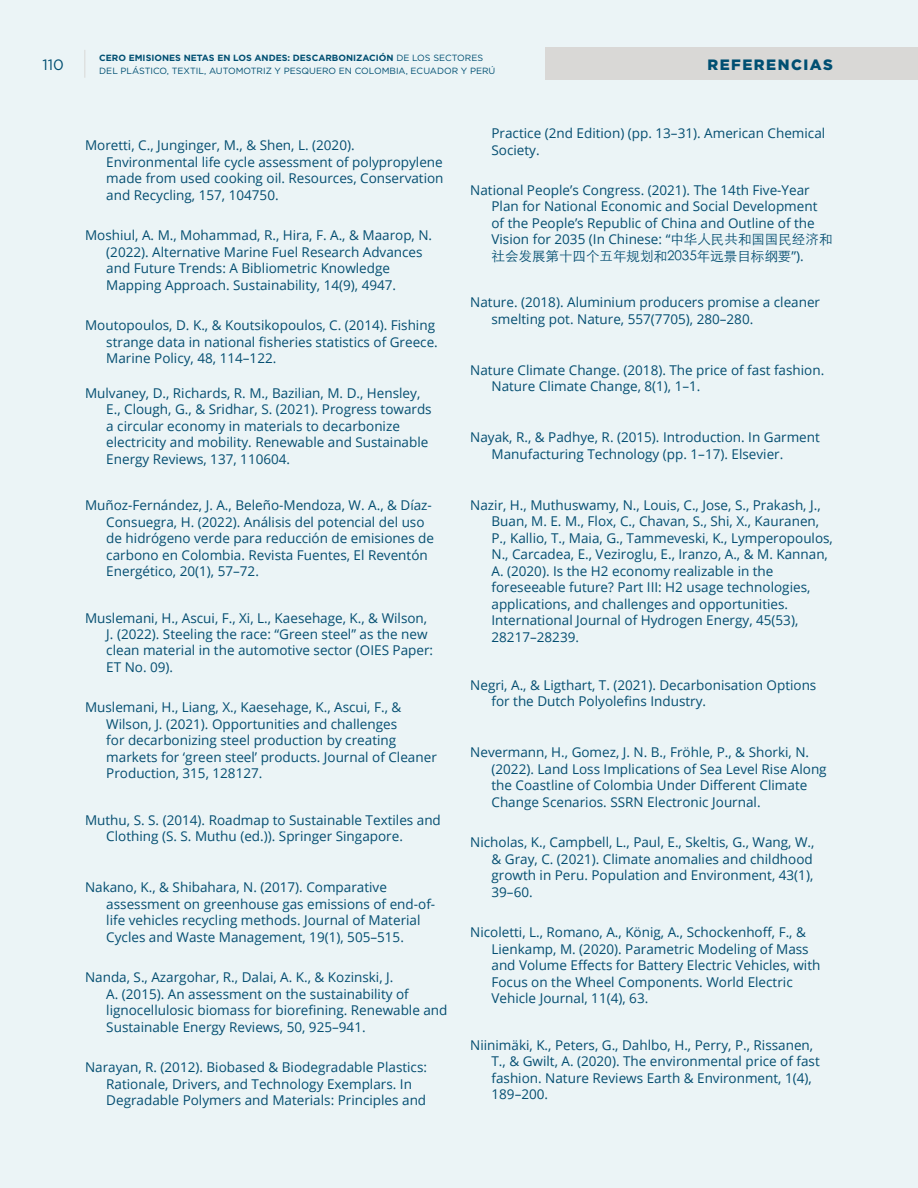
<style>
.page{position:relative;width:918px;height:1188px;background:#ebf4f6}
.page>*{position:absolute;margin:0;border:0;box-sizing:border-box;transform-origin:0 0}
.t1{font:900 15px "Gotham";letter-spacing:.1em;color:#004f72}
.t2{font:15px "Gotham";color:#004f72}
.t3{font:13.5px/16.5px "Open Sans";color:#044e71}
.t4{font:300 13.5px "ST Heiti TC";color:#044e71}
.t5{font:9px/13.5px "Gotham";color:#004f72}
.s1{font-weight:700}
.s2{font-family:"ST Heiti TC";font-weight:300}
.s3{font-family:"Open Sans";font-weight:400}
</style>
<div class="page">
<div style="left:545px;top:48px;width:373px;height:32px;background:#d9d8d6"></div>
<svg style="left:85px;top:50px;width:1px;height:27px"></svg>
<p class="t5" style="left:99px;top:51px;width:398px"><span class="s1">CERO EMISIONES NETAS EN LOS ANDES: DESCARBONIZACIÓN</span> DE LOS SECTORES<br>DEL PLÁSTICO, TEXTIL, AUTOMOTRIZ Y PESQUERO EN COLOMBIA, ECUADOR Y PERÚ</p>
<p class="t2" style="left:42px;top:55px;width:23px">110</p>
<p class="t1" style="left:707px;top:54px;width:127px">REFERENCIAS</p>
<p class="t3" style="left:106px;top:137px;width:339px;text-indent:-21px">Moretti, C., Junginger, M., &amp; Shen, L. (2020).<br>Environmental life cycle assessment of polypropylene made from used cooking oil. Resources, Conservation and Recycling, 157, 104750.</p>
<p class="t3" style="left:106px;top:227px;width:327px;text-indent:-21px">Moshiul, A. M., Mohammad, R., Hira, F. A., &amp; Maarop, N. (2022). Alternative Marine Fuel Research Advances and Future Trends: A Bibliometric Knowledge Mapping Approach. Sustainability, 14(9), 4947.</p>
<p class="t3" style="left:106px;top:317px;width:333px;text-indent:-21px">Moutopoulos, D. K., &amp; Koutsikopoulos, C. (2014). Fishing strange data in national fisheries statistics of Greece.<br>Marine Policy, 48, 114–122.</p>
<p class="t3" style="left:106px;top:384px;width:327px;text-indent:-21px">Mulvaney, D., Richards, R. M., Bazilian, M. D., Hensley, E., Clough, G., &amp; Sridhar, S. (2021). Progress towards a circular economy in materials to decarbonize electricity and mobility. Renewable and Sustainable Energy Reviews, 137, 110604.</p>
<p class="t3" style="left:106px;top:497px;width:329px;text-indent:-21px">Muñoz-Fernández, J. A., Beleño-Mendoza, W. A., &amp; Díaz-Consuegra, H. (2022). Análisis del potencial del uso de hidrógeno verde para reducción de emisiones de carbono en Colombia. Revista Fuentes, El Reventón Energético, 20(1), 57–72.</p>
<p class="t3" style="left:106px;top:609px;width:328px;text-indent:-21px">Muslemani, H., Ascui, F., Xi, L., Kaesehage, K., &amp; Wilson, J. (2022). Steeling the race: “Green steel” as the new clean material in the automotive sector (OIES Paper:<br>ET No. 09).</p>
<p class="t3" style="left:106px;top:699px;width:332px;text-indent:-21px">Muslemani, H., Liang, X., Kaesehage, K., Ascui, F., &amp; Wilson, J. (2021). Opportunities and challenges<br>for decarbonizing steel production by creating markets for ‘green steel’ products. Journal of Cleaner Production, 315, 128127.</p>
<p class="t3" style="left:106px;top:811px;width:336px;text-indent:-21px">Muthu, S. S. (2014). Roadmap to Sustainable Textiles and<br>Clothing (S. S. Muthu (ed.)). Springer Singapore.</p>
<p class="t3" style="left:106px;top:879px;width:330px;text-indent:-21px">Nakano, K., &amp; Shibahara, N. (2017). Comparative assessment on greenhouse gas emissions of end-of&shy;life vehicles recycling methods. Journal of Material Cycles and Waste Management, 19(1), 505–515.</p>
<p class="t3" style="left:106px;top:969px;width:343px;text-indent:-21px">Nanda, S., Azargohar, R., Dalai, A. K., &amp; Kozinski, J.<br>A. (2015). An assessment on the sustainability of lignocellulosic biomass for biorefining. Renewable and Sustainable Energy Reviews, 50, 925–941.</p>
<p class="t3" style="left:106px;top:1059px;width:322px;text-indent:-21px">Narayan, R. (2012). Biobased &amp; Biodegradable Plastics:<br>Rationale, Drivers, and Technology Exemplars. In<br>Degradable Polymers and Materials: Principles and</p>
<p class="t3" style="left:492px;top:125px;width:335px">Practice (2nd Edition) (pp. 13–31). American Chemical<br>Society.</p>
<p class="t3" style="left:492px;top:181px;width:342px;text-indent:-21px">National People’s Congress. (2021). The 14th Five-Year Plan for National Economic and Social Development of the People’s Republic of China and Outline of the Vision for 2035 (In Chinese: “<span class="s2">中华人民共和国国民经济和</span></p>
<p class="t4" style="left:492px;top:244px;width:314px">社会发展第十四个五年规划和2035年远景目标纲要<span class="s3">”).</span></p>
<p class="t3" style="left:492px;top:294px;width:330px;text-indent:-21px">Nature. (2018). Aluminium producers promise a cleaner smelting pot. Nature, 557(7705), 280–280.</p>
<p class="t3" style="left:492px;top:361px;width:334px;text-indent:-21px">Nature Climate Change. (2018). The price of fast fashion.<br>Nature Climate Change, 8(1), 1–1.</p>
<p class="t3" style="left:492px;top:429px;width:330px;text-indent:-21px">Nayak, R., &amp; Padhye, R. (2015). Introduction. In Garment<br>Manufacturing Technology (pp. 1–17). Elsevier.</p>
<p class="t3" style="left:492px;top:496px;width:343px;text-indent:-21px">Nazir, H., Muthuswamy, N., Louis, C., Jose, S., Prakash, J., Buan, M. E. M., Flox, C., Chavan, S., Shi, X., Kauranen, P., Kallio, T., Maia, G., Tammeveski, K., Lymperopoulos, N., Carcadea, E., Veziroglu, E., Iranzo, A., &amp; M. Kannan, A. (2020). Is the H2 economy realizable in the foreseeable future? Part III: H2 usage technologies, applications, and challenges and opportunities.<br>International Journal of Hydrogen Energy, 45(53), 28217–28239.</p>
<p class="t3" style="left:492px;top:676px;width:326px;text-indent:-21px">Negri, A., &amp; Ligthart, T. (2021). Decarbonisation Options for the Dutch Polyolefins Industry.</p>
<p class="t3" style="left:492px;top:744px;width:337px;text-indent:-21px">Nevermann, H., Gomez, J. N. B., Fröhle, P., &amp; Shorki, N. (2022). Land Loss Implications of Sea Level Rise Along the Coastline of Colombia Under Different Climate Change Scenarios. SSRN Electronic Journal.</p>
<p class="t3" style="left:492px;top:834px;width:324px;text-indent:-21px">Nicholas, K., Campbell, L., Paul, E., Skeltis, G., Wang, W., &amp; Gray, C. (2021). Climate anomalies and childhood growth in Peru. Population and Environment, 43(1), 39–60.</p>
<p class="t3" style="left:492px;top:924px;width:330px;text-indent:-21px">Nicoletti, L., Romano, A., König, A., Schockenhoff, F., &amp; Lienkamp, M. (2020). Parametric Modeling of Mass and Volume Effects for Battery Electric Vehicles, with Focus on the Wheel Components. World Electric Vehicle Journal, 11(4), 63.</p>
<p class="t3" style="left:492px;top:1036px;width:330px;text-indent:-21px">Niinimäki, K., Peters, G., Dahlbo, H., Perry, P., Rissanen, T., &amp; Gwilt, A. (2020). The environmental price of fast fashion. Nature Reviews Earth &amp; Environment, 1(4), 189–200.</p>
</div>
